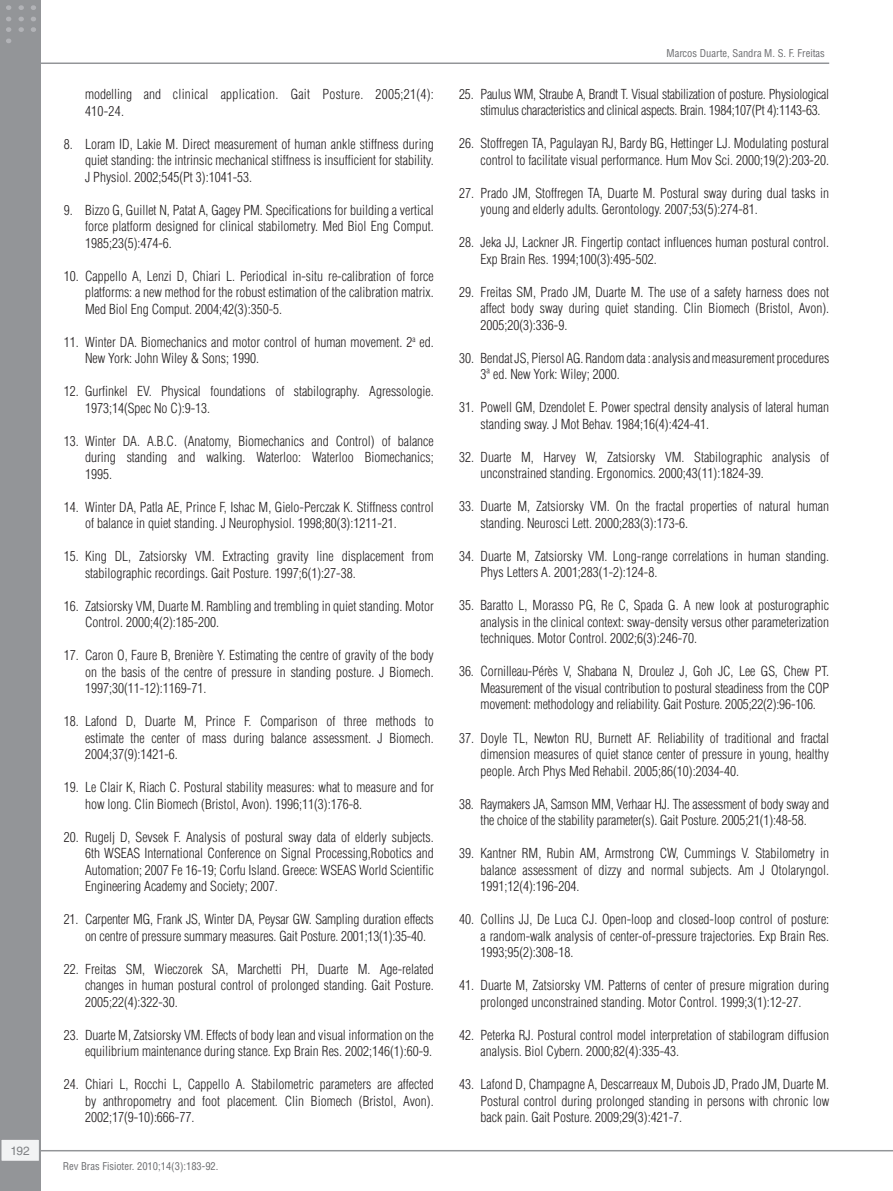
<style>
.page{position:relative;width:893px;height:1191px;background:#fff}
.page>*{position:absolute;margin:0;border:0;box-sizing:border-box;transform-origin:0 0}
.t1{font:300 condensed 13.5px/16.5px "Helvetica LT Std";color:#231f20;text-align:justify}
.t2{font:300 condensed 13.5px/16.5px "Helvetica LT Std";letter-spacing:-.02em;color:#231f20}
.t3{font:300 condensed 13.5px/16.5px "Helvetica LT Std";letter-spacing:.02em;color:#231f20}
.t4{font:12px "Helvetica LT Std";color:#808285}
.t5{font:condensed 10.5px "Helvetica LT Std";color:#6c6d70}
</style>
<div class="page">
<hr style="left:14px;top:1150px;width:879px;height:1px;background:#939598">
<hr style="left:13px;top:62px;width:816px;height:2px;background:#939598">
<div style="left:0;top:0;width:40px;height:1191px;background:#939598"></div>
<div style="left:1px;top:1139px;width:39px;height:22px;background:#f2f3f4"></div>
<div style="left:0;top:1138px;width:40px;height:24px;border:2px solid #939598"></div>
<svg style="left:6px;top:39px;width:5px;height:4px"></svg>
<svg style="left:6px;top:27px;width:5px;height:5px"></svg>
<svg style="left:6px;top:17px;width:5px;height:4px"></svg>
<svg style="left:6px;top:5px;width:5px;height:5px"></svg>
<svg style="left:19px;top:27px;width:5px;height:5px"></svg>
<svg style="left:19px;top:17px;width:5px;height:4px"></svg>
<svg style="left:19px;top:5px;width:5px;height:5px"></svg>
<svg style="left:31px;top:27px;width:5px;height:5px"></svg>
<svg style="left:31px;top:17px;width:5px;height:4px"></svg>
<svg style="left:31px;top:5px;width:5px;height:5px"></svg>
<p class="t4" style="left:10px;top:1143px;width:21px">192</p>
<p class="t3" style="left:85px;top:86px;width:350px">modelling and clinical application. Gait Posture. 2005;21(4):<br>410-24.</p>
<p class="t1" style="left:85px;top:135px;width:350px;text-indent:-21px">8. Loram ID, Lakie M. Direct measurement of human ankle stiffness during quiet standing: the intrinsic mechanical stiffness is insufficient for stability.<br>J Physiol. 2002;545(Pt 3):1041-53.</p>
<p class="t1" style="left:85px;top:201px;width:350px;text-indent:-21px">9. Bizzo G, Guillet N, Patat A, Gagey PM. Specifications for building a vertical force platform designed for clinical stabilometry. Med Biol Eng Comput.<br>1985;23(5):474-6.</p>
<p class="t1" style="left:85px;top:267px;width:350px;text-indent:-21px">10. Cappello A, Lenzi D, Chiari L. Periodical in-situ re-calibration of force platforms: a new method for the robust estimation of the calibration matrix.<br>Med Biol Eng Comput. 2004;42(3):350-5.</p>
<p class="t1" style="left:85px;top:333px;width:350px;text-indent:-21px">11. Winter DA. Biomechanics and motor control of human movement. 2<sup>a</sup> ed.<br>New York: John Wiley &amp; Sons; 1990.</p>
<p class="t1" style="left:85px;top:383px;width:350px;text-indent:-21px">12. Gurfinkel EV. Physical foundations of stabilography. Agressologie.<br>1973;14(Spec No C):9-13.</p>
<p class="t1" style="left:85px;top:432px;width:350px;text-indent:-21px">13. Winter DA. A.B.C. (Anatomy, Biomechanics and Control) of balance during standing and walking. Waterloo: Waterloo Biomechanics; 1995.</p>
<p class="t1" style="left:85px;top:498px;width:350px;text-indent:-21px">14. Winter DA, Patla AE, Prince F, Ishac M, Gielo-Perczak K. Stiffness control of balance in quiet standing. J Neurophysiol. 1998;80(3):1211-21.</p>
<p class="t1" style="left:85px;top:548px;width:350px;text-indent:-21px">15. King DL, Zatsiorsky VM. Extracting gravity line displacement from stabilographic recordings. Gait Posture. 1997;6(1):27-38.</p>
<p class="t1" style="left:85px;top:597px;width:350px;text-indent:-21px">16. Zatsiorsky VM, Duarte M. Rambling and trembling in quiet standing. Motor<br>Control. 2000;4(2):185-200.</p>
<p class="t1" style="left:85px;top:647px;width:350px;text-indent:-21px">17. Caron O, Faure B, Brenière Y. Estimating the centre of gravity of the body on the basis of the centre of pressure in standing posture. J Biomech.<br>1997;30(11-12):1169-71.</p>
<p class="t1" style="left:85px;top:713px;width:350px;text-indent:-21px">18. Lafond D, Duarte M, Prince F. Comparison of three methods to estimate the center of mass during balance assessment. J Biomech.<br>2004;37(9):1421-6.</p>
<p class="t1" style="left:85px;top:779px;width:350px;text-indent:-21px">19. Le Clair K, Riach C. Postural stability measures: what to measure and for how long. Clin Biomech (Bristol, Avon). 1996;11(3):176-8.</p>
<p class="t1" style="left:85px;top:828px;width:350px;text-indent:-21px">20. Rugelj D, Sevsek F. Analysis of postural sway data of elderly subjects.<br>6th WSEAS International Conference on Signal Processing,Robotics and Automation; 2007 Fe 16-19; Corfu Island. Greece: WSEAS World Scientific Engineering Academy and Society; 2007.</p>
<p class="t1" style="left:85px;top:911px;width:350px;text-indent:-21px">21. Carpenter MG, Frank JS, Winter DA, Peysar GW. Sampling duration effects on centre of pressure summary measures. Gait Posture. 2001;13(1):35-40.</p>
<p class="t1" style="left:85px;top:960px;width:350px;text-indent:-21px">22. Freitas SM, Wieczorek SA, Marchetti PH, Duarte M. Age-related changes in human postural control of prolonged standing. Gait Posture.<br>2005;22(4):322-30.</p>
<p class="t1" style="left:64px;top:1026px;width:371px;text-align:right">23. Duarte M, Zatsiorsky VM. Effects of body lean and visual information on the equilibrium maintenance during stance. Exp Brain Res. 2002;146(1):60-9.</p>
<p class="t1" style="left:85px;top:1076px;width:350px;text-indent:-21px">24. Chiari L, Rocchi L, Cappello A. Stabilometric parameters are affected by anthropometry and foot placement. Clin Biomech (Bristol, Avon).<br>2002;17(9-10):666-77.</p>
<p class="t5" style="left:63px;top:1160px;width:157px">Rev Bras Fisioter. 2010;14(3):183-92.</p>
<p class="t5" style="left:666px;top:46px;width:160px">Marcos Duarte, Sandra M. S. F. Freitas</p>
<p class="t2" style="left:480px;top:86px;width:350px;text-indent:-21px">25. Paulus WM, Straube A, Brandt T. Visual stabilization of posture. Physiological stimulus characteristics and clinical aspects. Brain. 1984;107(Pt 4):1143-63.</p>
<p class="t1" style="left:459px;top:135px;width:371px;text-align:right">26. Stoffregen TA, Pagulayan RJ, Bardy BG, Hettinger LJ. Modulating postural control to facilitate visual performance. Hum Mov Sci. 2000;19(2):203-20.</p>
<p class="t1" style="left:480px;top:185px;width:350px;text-indent:-21px">27. Prado JM, Stoffregen TA, Duarte M. Postural sway during dual tasks in young and elderly adults. Gerontology. 2007;53(5):274-81.</p>
<p class="t1" style="left:480px;top:234px;width:350px;text-indent:-21px">28. Jeka JJ, Lackner JR. Fingertip contact influences human postural control.<br>Exp Brain Res. 1994;100(3):495-502.</p>
<p class="t1" style="left:480px;top:284px;width:350px;text-indent:-21px">29. Freitas SM, Prado JM, Duarte M. The use of a safety harness does not affect body sway during quiet standing. Clin Biomech (Bristol, Avon).<br>2005;20(3):336-9.</p>
<p class="t1" style="left:480px;top:350px;width:350px;text-indent:-21px">30. Bendat JS, Piersol AG. Random data : analysis and measurement procedures<br>3ª ed. New York: Wiley; 2000.</p>
<p class="t1" style="left:480px;top:399px;width:350px;text-indent:-21px">31. Powell GM, Dzendolet E. Power spectral density analysis of lateral human standing sway. J Mot Behav. 1984;16(4):424-41.</p>
<p class="t1" style="left:480px;top:449px;width:350px;text-indent:-21px">32. Duarte M, Harvey W, Zatsiorsky VM. Stabilographic analysis of unconstrained standing. Ergonomics. 2000;43(11):1824-39.</p>
<p class="t1" style="left:480px;top:498px;width:350px;text-indent:-21px">33. Duarte M, Zatsiorsky VM. On the fractal properties of natural human standing. Neurosci Lett. 2000;283(3):173-6.</p>
<p class="t1" style="left:480px;top:548px;width:350px;text-indent:-21px">34. Duarte M, Zatsiorsky VM. Long-range correlations in human standing.<br>Phys Letters A. 2001;283(1-2):124-8.</p>
<p class="t1" style="left:480px;top:597px;width:350px;text-indent:-21px">35. Baratto L, Morasso PG, Re C, Spada G. A new look at posturographic analysis in the clinical context: sway-density versus other parameterization techniques. Motor Control. 2002;6(3):246-70.</p>
<p class="t1" style="left:480px;top:663px;width:350px;text-indent:-21px">36. Cornilleau-Pérès V, Shabana N, Droulez J, Goh JC, Lee GS, Chew PT.<br>Measurement of the visual contribution to postural steadiness from the COP movement: methodology and reliability. Gait Posture. 2005;22(2):96-106.</p>
<p class="t1" style="left:480px;top:729px;width:350px;text-indent:-21px">37. Doyle TL, Newton RU, Burnett AF. Reliability of traditional and fractal dimension measures of quiet stance center of pressure in young, healthy people. Arch Phys Med Rehabil. 2005;86(10):2034-40.</p>
<p class="t1" style="left:459px;top:795px;width:371px;text-align:center">38. Raymakers JA, Samson MM, Verhaar HJ. The assessment of body sway and the choice of the stability parameter(s). Gait Posture. 2005;21(1):48-58.</p>
<p class="t1" style="left:480px;top:844px;width:350px;text-indent:-21px">39. Kantner RM, Rubin AM, Armstrong CW, Cummings V. Stabilometry in balance assessment of dizzy and normal subjects. Am J Otolaryngol.<br>1991;12(4):196-204.</p>
<p class="t1" style="left:480px;top:910px;width:350px;text-indent:-21px">40. Collins JJ, De Luca CJ. Open-loop and closed-loop control of posture: a random-walk analysis of center-of-pressure trajectories. Exp Brain Res.<br>1993;95(2):308-18.</p>
<p class="t1" style="left:459px;top:976px;width:371px;text-align:center">41. Duarte M, Zatsiorsky VM. Patterns of center of presure migration during prolonged unconstrained standing. Motor Control. 1999;3(1):12-27.</p>
<p class="t1" style="left:480px;top:1026px;width:350px;text-indent:-21px">42. Peterka RJ. Postural control model interpretation of stabilogram diffusion analysis. Biol Cybern. 2000;82(4):335-43.</p>
<p class="t1" style="left:480px;top:1075px;width:350px;text-indent:-21px">43. Lafond D, Champagne A, Descarreaux M, Dubois JD, Prado JM, Duarte M.<br>Postural control during prolonged standing in persons with chronic low back pain. Gait Posture. 2009;29(3):421-7.</p>
</div>
